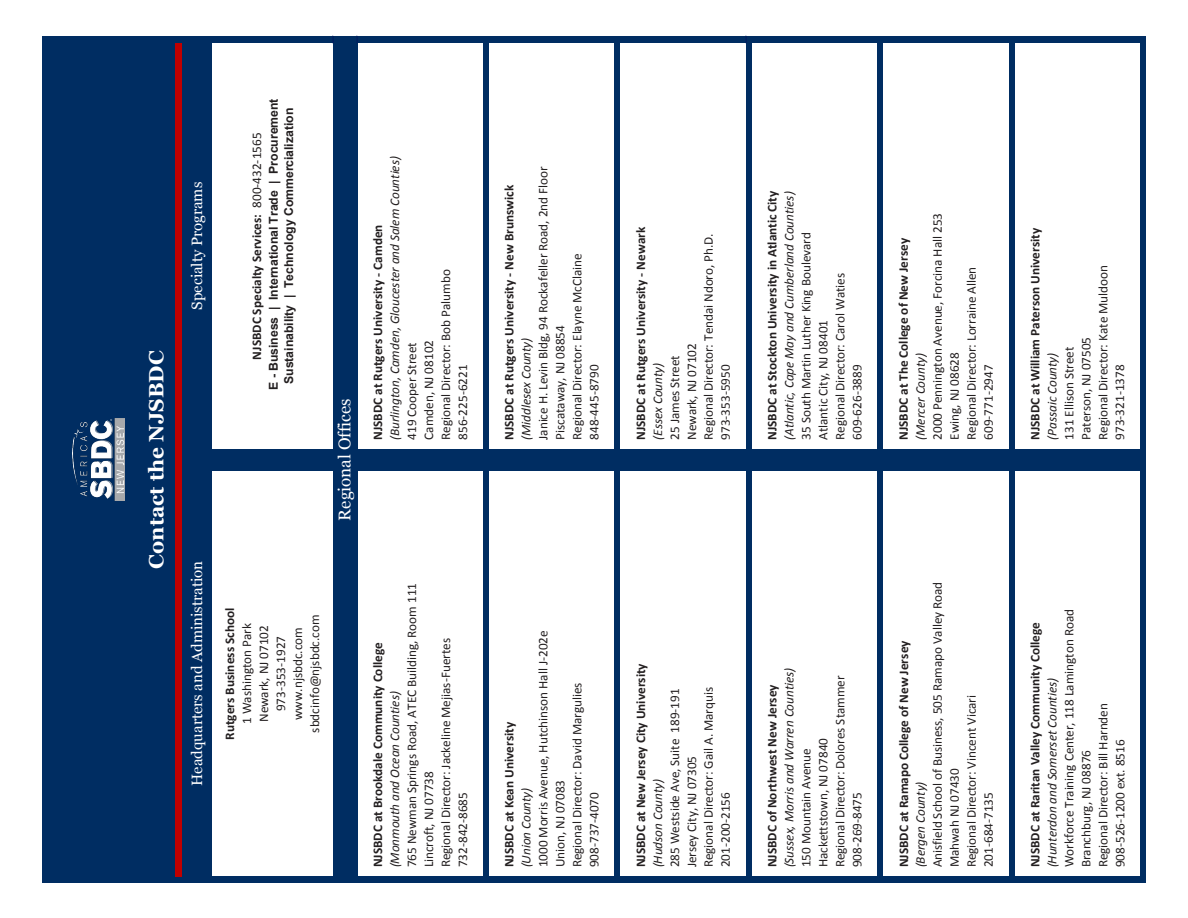
<style>
.page{position:relative;width:1188px;height:918px;background:#fff}
.page>*{position:absolute;margin:0;border:0;box-sizing:border-box;transform-origin:0 0}
.t1{font:700 20.7px "Georgia";color:#fff}
.t2{font:16.95px "Georgia";color:#fff}
.t3{font:15px "Georgia";color:#fff}
.t4{font:13.2px/17px "Calibri";letter-spacing:-.005em;color:#231f20}
.t5{font:700 13.2px "Calibri";color:#231f20}
.t6{font:700 12.3px/15.5px "Arial";color:#231f20;text-align:center}
.s1{font-weight:400}
.s2{font-weight:700}
.s3{font-style:italic}
</style>
<div class="page">
<div style="left:42px;top:36px;width:134px;height:847px;background:#002d62"></div>
<div style="left:175px;top:877px;width:7px;height:6px;background:#002d62"></div>
<div style="left:175px;top:43px;width:7px;height:834px;background:#c00000"></div>
<div style="left:175px;top:36px;width:7px;height:7px;background:#002d62"></div>
<div style="left:182px;top:36px;width:30px;height:847px;background:#002d62"></div>
<div style="left:212px;top:877px;width:121px;height:6px;background:#002d62"></div>
<div style="left:212px;top:449px;width:121px;height:21px;background:#002d62"></div>
<div style="left:212px;top:36px;width:121px;height:7px;background:#002d62"></div>
<div style="left:333px;top:36px;width:24px;height:847px;background:#002d62"></div>
<div style="left:357px;top:877px;width:126px;height:6px;background:#002d62"></div>
<div style="left:357px;top:449px;width:126px;height:21px;background:#002d62"></div>
<div style="left:357px;top:36px;width:126px;height:7px;background:#002d62"></div>
<div style="left:483px;top:36px;width:6px;height:847px;background:#002d62"></div>
<div style="left:489px;top:877px;width:126px;height:6px;background:#002d62"></div>
<div style="left:489px;top:449px;width:126px;height:21px;background:#002d62"></div>
<div style="left:489px;top:36px;width:126px;height:7px;background:#002d62"></div>
<div style="left:615px;top:36px;width:5px;height:847px;background:#002d62"></div>
<div style="left:620px;top:877px;width:126px;height:6px;background:#002d62"></div>
<div style="left:620px;top:449px;width:126px;height:21px;background:#002d62"></div>
<div style="left:620px;top:36px;width:126px;height:7px;background:#002d62"></div>
<div style="left:746px;top:36px;width:6px;height:847px;background:#002d62"></div>
<div style="left:752px;top:877px;width:126px;height:6px;background:#002d62"></div>
<div style="left:752px;top:449px;width:126px;height:21px;background:#002d62"></div>
<div style="left:752px;top:36px;width:126px;height:7px;background:#002d62"></div>
<div style="left:878px;top:36px;width:5px;height:847px;background:#002d62"></div>
<div style="left:883px;top:877px;width:126px;height:6px;background:#002d62"></div>
<div style="left:883px;top:449px;width:126px;height:21px;background:#002d62"></div>
<div style="left:883px;top:36px;width:126px;height:7px;background:#002d62"></div>
<div style="left:1009px;top:36px;width:6px;height:847px;background:#002d62"></div>
<div style="left:1014px;top:877px;width:127px;height:6px;background:#002d62"></div>
<div style="left:1014px;top:449px;width:127px;height:21px;background:#002d62"></div>
<div style="left:1014px;top:36px;width:127px;height:7px;background:#002d62"></div>
<div style="left:1141px;top:36px;width:5px;height:847px;background:#002d62"></div>
<img style="left:73px;top:418px;width:52px;height:82px">
<p class="t1" style="left:143px;top:569px;width:220px;rotate:-90deg">Contact the NJSBDC</p>
<p class="t3" style="left:188px;top:310px;width:129px;rotate:-90deg">Specialty Programs</p>
<p class="t3" style="left:188px;top:786px;width:226px;rotate:-90deg">Headquarters and Administration</p>
<p class="t6" style="left:266px;top:390px;width:293px;rotate:-90deg">E - Business | International Trade | Procurement<br>Sustainability | Technology Commercialization</p>
<p class="t5" style="left:248px;top:360px;width:228px;rotate:-90deg">NJSBDC Specialty Services: <span class="s1">800-432-1565</span></p>
<p class="t2" style="left:334px;top:521px;width:124px;rotate:-90deg">Regional Offices</p>
<p class="t4" style="left:369px;top:440px;width:286px;rotate:-90deg"><span class="s2">NJSBDC at Rutgers University - Camden<br></span><span class="s3">(Burlington, Camden, Gloucester and Salem Counties)<br></span>419 Cooper Street<br>Camden, NJ 08102<br>Regional Director: Bob Palumbo<br>856-225-6221</p>
<p class="t4" style="left:222px;top:740px;width:133px;text-align:center;rotate:-90deg"><span class="s2">Rutgers Business School<br></span>1 Washington Park<br>Newark, NJ 07102<br>973-353-1927 www.njsbdc.com sbdcinfo@njsbdc.com</p>
<p class="t4" style="left:369px;top:867px;width:286px;rotate:-90deg"><span class="s2">NJSBDC at Brookdale Community College </span><span class="s3">(Monmouth and Ocean Counties)<br></span>765 Newman Springs Road, ATEC Building, Room 111<br>Lincroft, NJ 07738<br>Regional Director: Jackeline Mejias-Fuertes 732-842-8685</p>
<p class="t4" style="left:501px;top:440px;width:275px;rotate:-90deg"><span class="s2">NJSBDC at Rutgers University - New Brunswick </span><span class="s3">(Middlesex County)<br></span>Janice H. Levin Bldg, 94 Rockafeller Road, 2nd Floor<br>Piscataway, NJ 08854<br>Regional Director: Elayne McClaine<br>848-445-8790</p>
<p class="t4" style="left:501px;top:867px;width:239px;rotate:-90deg"><span class="s2">NJSBDC at Kean University<br></span><span class="s3">(Union County)<br></span>1000 Morris Avenue, Hutchinson Hall J-202e<br>Union, NJ 07083<br>Regional Director: David Margulies<br>908-737-4070</p>
<p class="t4" style="left:632px;top:440px;width:215px;rotate:-90deg"><span class="s2">NJSBDC at Rutgers University - Newark </span><span class="s3">(Essex County)<br></span>25 James Street<br>Newark, NJ 07102<br>Regional Director: Tendai Ndoro, Ph.D.<br>973-353-5950</p>
<p class="t4" style="left:764px;top:440px;width:251px;rotate:-90deg"><span class="s2">NJSBDC at Stockton University in Atlantic City </span><span class="s3">(Atlantic, Cape May and Cumberland Counties)<br></span>35 South Martin Luther King Boulevard Atlantic City, NJ 08401<br>Regional Director: Carol Waties<br>609-626-3889</p>
<p class="t4" style="left:895px;top:440px;width:228px;rotate:-90deg"><span class="s2">NJSBDC at The College of New Jersey </span><span class="s3">(Mercer County)<br></span>2000 Pennington Avenue, Forcina Hall 253<br>Ewing, NJ 08628<br>Regional Director: Lorraine Allen<br>609-771-2947</p>
<p class="t4" style="left:1027px;top:440px;width:213px;rotate:-90deg"><span class="s2">NJSBDC at William Paterson University </span><span class="s3">(Passaic County)<br></span>131 Ellison Street<br>Paterson, NJ 07505<br>Regional Director: Kate Muldoon<br>973-321-1378</p>
<p class="t4" style="left:632px;top:867px;width:206px;rotate:-90deg"><span class="s2">NJSBDC at New Jersey City University </span><span class="s3">(Hudson County)<br></span>285 Westside Ave, Suite 189-191<br>Jersey City, NJ 07305<br>Regional Director: Gail A. Marquis<br>201-200-2156</p>
<p class="t4" style="left:764px;top:867px;width:201px;rotate:-90deg"><span class="s2">NJSBDC of Northwest New Jersey </span><span class="s3">(Sussex, Morris and Warren Counties)<br></span>150 Mountain Avenue<br>Hackettstown, NJ 07840<br>Regional Director: Dolores Stammer<br>908-269-8475</p>
<p class="t4" style="left:895px;top:867px;width:287px;rotate:-90deg"><span class="s2">NJSBDC at Ramapo College of New Jersey<br></span><span class="s3">(Bergen County)<br></span>Anisfield School of Business, 505 Ramapo Valley Road<br>Mahwah NJ 07430<br>Regional Director: Vincent Vicari<br>201-684-7135</p>
<p class="t4" style="left:1027px;top:867px;width:260px;rotate:-90deg"><span class="s2">NJSBDC at Raritan Valley Community College </span><span class="s3">(Hunterdon and Somerset Counties)<br></span>Workforce Training Center, 118 Lamington Road Branchburg, NJ 08876<br>Regional Director: Bill Harnden<br>908-526-1200 ext. 8516</p>
</div>
